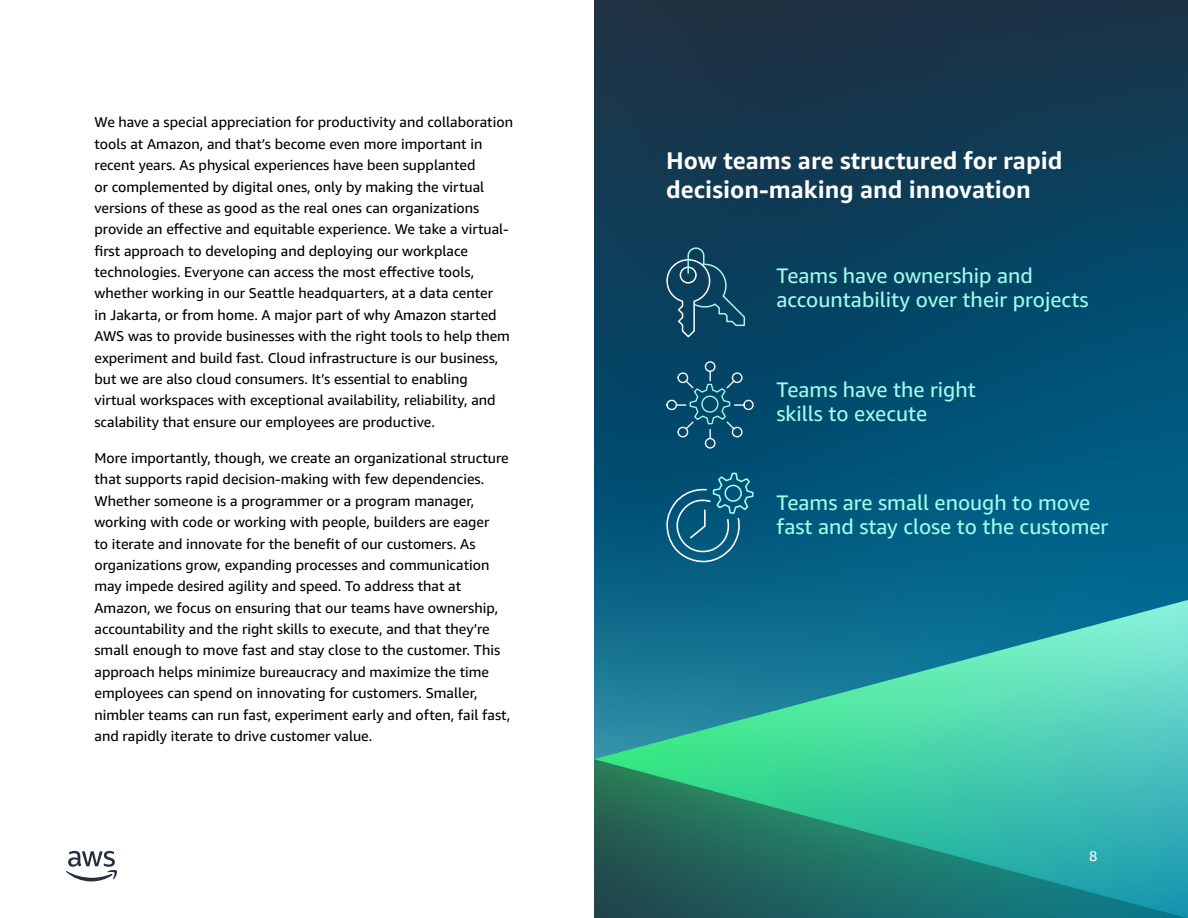
<style>
.page{position:relative;width:1188px;height:918px;background:#fff}
.page>*{position:absolute;margin:0;border:0;box-sizing:border-box;transform-origin:0 0}
.t1{font:700 24px/28.8px "Amazon Ember";color:#fff}
.t2{font:21px/24px "Amazon Ember";color:#9ffcea}
.t3{font:14.25px/21.3px "Amazon Ember";color:#000}
.t4{font:14.25px "Amazon Ember";color:#fff}
</style>
<div class="page">
<img style="left:594px;top:0;width:594px;height:918px">
<svg style="left:666px;top:247px;width:79px;height:91px;background:#1b506b"></svg>
<svg style="left:666px;top:472px;width:88px;height:90px;background:#196786"></svg>
<div style="left:705px;top:361px;width:11px;height:11px;border:1px solid #fff;border-radius:50%"></div>
<div style="left:743px;top:400px;width:11px;height:10px;border:1px solid #fff;border-radius:50%"></div>
<div style="left:705px;top:438px;width:11px;height:11px;border:1px solid #fff;border-radius:50%"></div>
<div style="left:666px;top:400px;width:11px;height:10px;border:1px solid #fff;border-radius:50%"></div>
<svg style="left:676px;top:371px;width:68px;height:68px;background:#195b79"></svg>
<div style="left:701px;top:395px;width:18px;height:18px;border:1px solid #9ffcea;border-radius:50%"></div>
<svg style="left:66px;top:851px;width:51px;height:30px"></svg>
<p class="t3" style="left:94px;top:112px;width:420px">We have a special appreciation for productivity and collaboration tools at Amazon, and that’s become even more important in recent years. As physical experiences have been supplanted<br>or complemented by digital ones, only by making the virtual versions of these as good as the real ones can organizations provide an effective and equitable experience. We take a virtual&shy;first approach to developing and deploying our workplace technologies. Everyone can access the most effective tools, whether working in our Seattle headquarters, at a data center<br>in Jakarta, or from home. A major part of why Amazon started AWS was to provide businesses with the right tools to help them experiment and build fast. Cloud infrastructure is our business, but we are also cloud consumers. It’s essential to enabling virtual workspaces with exceptional availability, reliability, and scalability that ensure our employees are productive.</p>
<p class="t3" style="left:94px;top:447px;width:417px">More importantly, though, we create an organizational structure that supports rapid decision-making with few dependencies.<br>Whether someone is a programmer or a program manager, working with code or working with people, builders are eager<br>to iterate and innovate for the benefit of our customers. As organizations grow, expanding processes and communication may impede desired agility and speed. To address that at Amazon, we focus on ensuring that our teams have ownership, accountability and the right skills to execute, and that they’re small enough to move fast and stay close to the customer. This approach helps minimize bureaucracy and maximize the time employees can spend on innovating for customers. Smaller, nimbler teams can run fast, experiment early and often, fail fast, and rapidly iterate to drive customer value.</p>
<h1 class="t1" style="left:666px;top:146px;width:398px">How teams are structured for rapid decision-making and innovation</h1>
<h2 class="t2" style="left:777px;top:264px;width:313px">Teams have ownership and accountability over their projects</h2>
<h2 class="t2" style="left:777px;top:378px;width:201px">Teams have the right skills to execute</h2>
<h2 class="t2" style="left:777px;top:490px;width:333px">Teams are small enough to move fast and stay close to the customer</h2>
<p class="t4" style="left:1089px;top:847px;width:10px">8</p>
</div>
